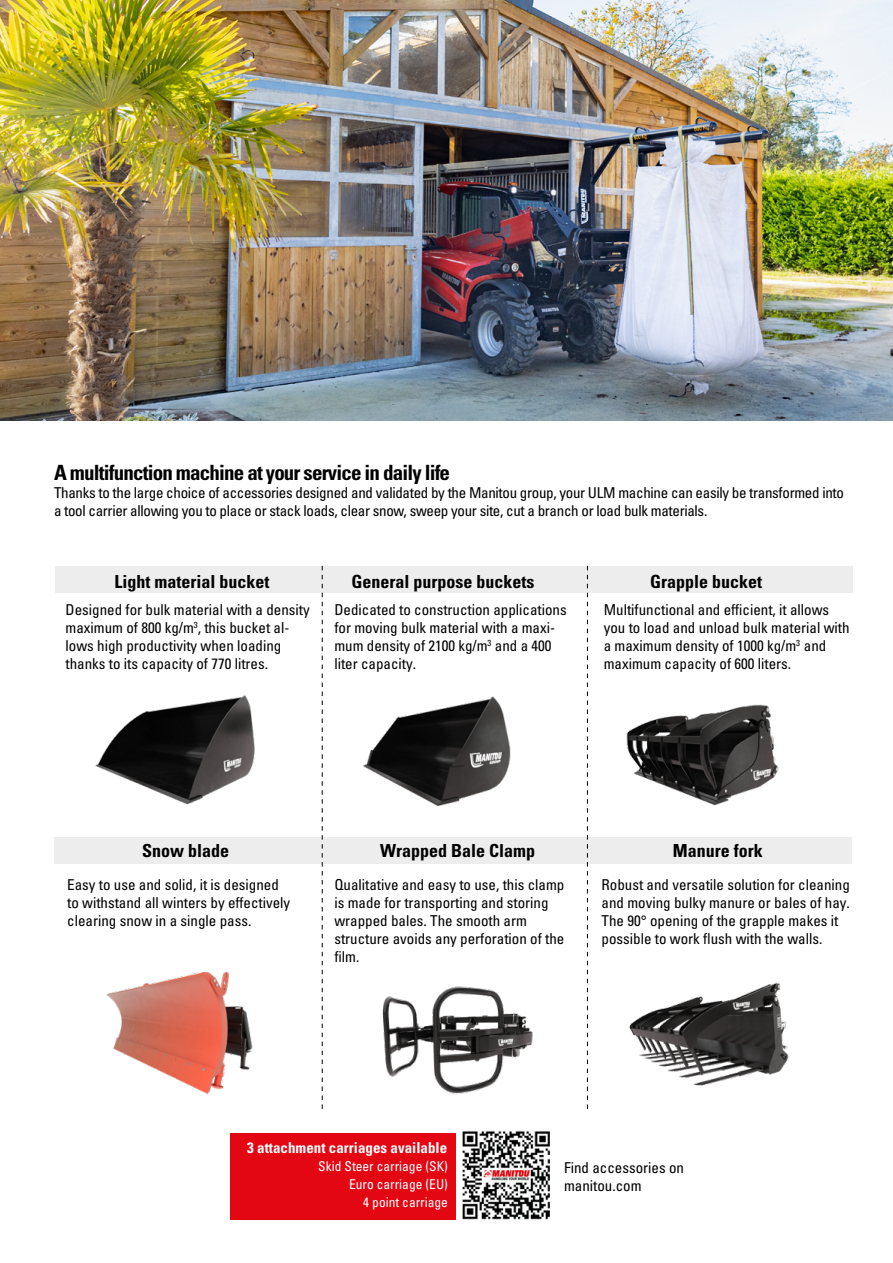
<style>
.page{position:relative;width:893px;height:1263px;background:#fff}
.page>*{position:absolute;margin:0;border:0;box-sizing:border-box;transform-origin:0 0}
.t1{font:21px "Univers LTCYR 67 Bold Cond";letter-spacing:-.04em;color:#000}
.t2{font:18px "Univers LTCYR 67 Bold Cond";color:#000}
.t3{font:condensed 15px/18px "Univers LTCYR 57";color:#000}
.t4{font:condensed 15px/18px "Univers LTCYR 57";letter-spacing:-.02em;color:#000}
.t5{font:15px "Univers LTCYR 67 Bold Cond";color:#fff}
.t6{font:condensed 13.5px/18px "Univers LTCYR 57";color:#fff;text-align:right}
</style>
<div class="page">
<img style="left:106px;top:971px;width:147px;height:124px">
<img style="left:382px;top:986px;width:151px;height:108px">
<img style="left:629px;top:982px;width:160px;height:104px">
<img style="left:0;top:0;width:893px;height:421px">
<div style="left:55px;top:566px;width:797px;height:27px;background:#ededed"></div>
<div style="left:54px;top:837px;width:798px;height:27px;background:#ededed"></div>
<svg style="left:322px;top:566px;width:1px;height:543px"></svg>
<svg style="left:587px;top:566px;width:1px;height:543px"></svg>
<img style="left:95px;top:695px;width:160px;height:110px">
<img style="left:363px;top:696px;width:148px;height:110px">
<img style="left:626px;top:704px;width:153px;height:102px">
<div style="left:231px;top:1133px;width:225px;height:86px;background:#e30613"></div>
<img style="left:462px;top:1131px;width:88px;height:89px">
<h1 class="t1" style="left:54px;top:460px;width:398px">A multifunction machine at your service in daily life</h1>
<p class="t4" style="left:54px;top:483px;width:791px">Thanks to the large choice of accessories designed and validated by the Manitou group, your ULM machine can easily be transformed into a tool carrier allowing you to place or stack loads, clear snow, sweep your site, cut a branch or load bulk materials.</p>
<p class="t2" style="left:114px;top:571px;width:156px">Light material bucket</p>
<p class="t2" style="left:352px;top:571px;width:184px">General purpose buckets</p>
<p class="t2" style="left:650px;top:571px;width:113px">Grapple bucket</p>
<p class="t3" style="left:66px;top:600px;width:246px">Designed for bulk material with a density maximum of 800 kg/m<sup>3</sup>, this bucket al&shy;lows high productivity when loading thanks to its capacity of 770 litres.</p>
<p class="t3" style="left:334px;top:600px;width:234px">Dedicated to construction applications for moving bulk material with a maxi&shy;mum density of 2100 kg/m<sup>3</sup> and a 400 liter capacity.</p>
<p class="t3" style="left:604px;top:600px;width:247px">Multifunctional and efficient, it allows you to load and unload bulk material with a maximum density of 1000 kg/m<sup>3</sup> and maximum capacity of 600 liters.</p>
<p class="t2" style="left:142px;top:839px;width:89px">Snow blade</p>
<p class="t2" style="left:380px;top:839px;width:156px">Wrapped Bale Clamp</p>
<p class="t2" style="left:673px;top:839px;width:91px">Manure fork</p>
<p class="t3" style="left:67px;top:875px;width:224px">Easy to use and solid, it is designed to withstand all winters by effectively clearing snow in a single pass.</p>
<p class="t3" style="left:334px;top:875px;width:231px">Qualitative and easy to use, this clamp is made for transporting and storing wrapped bales. The smooth arm structure avoids any perforation of the film.</p>
<p class="t3" style="left:602px;top:875px;width:250px">Robust and versatile solution for cleaning and moving bulky manure or bales of hay.<br>The 90° opening of the grapple makes it possible to work flush with the walls.</p>
<p class="t5" style="left:247px;top:1139px;width:201px">3 attachment carriages available</p>
<p class="t6" style="left:318px;top:1157px;width:131px">Skid Steer carriage (SK)<br>Euro carriage (EU)<br>4 point carriage</p>
<p class="t3" style="left:564px;top:1158px;width:121px">Find accessories on manitou.com</p>
</div>
